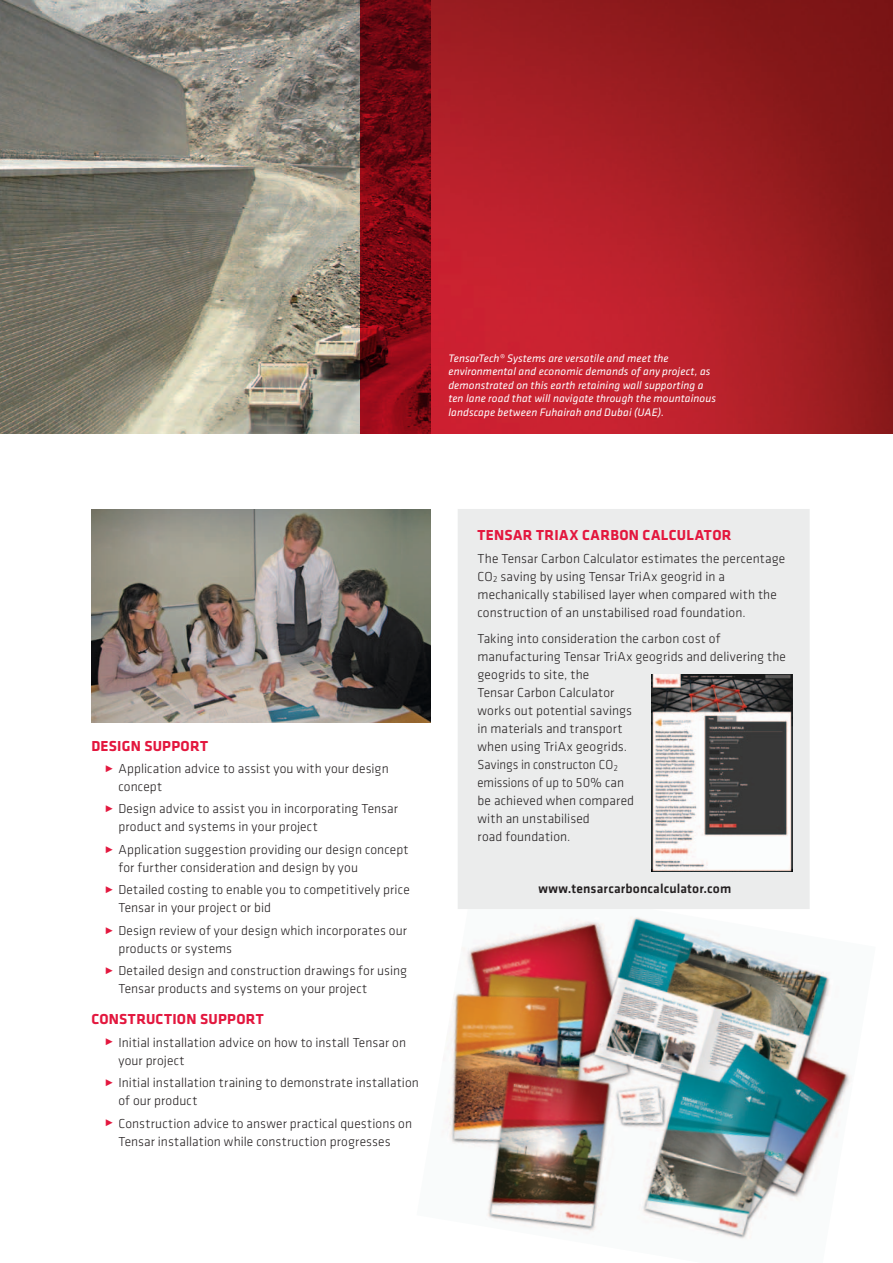
<style>
.page{position:relative;width:893px;height:1263px;background:#fff}
.page>*{position:absolute;margin:0;border:0;box-sizing:border-box;transform-origin:0 0}
.t1{font:700 15px "Klavika";letter-spacing:.015em;color:#e3173e}
.t2{font:300 13.5px/18px "Klavika";letter-spacing:.005em;color:#231f20}
.t3{font:500 13.5px "Klavika";letter-spacing:.01em;color:#231f20}
.t4{font:italic 11.25px/13.5px "Klavika";letter-spacing:.01em;color:#fff}
.s1{color:#e3173e}
</style>
<div class="page">
<img style="left:446px;top:917px;width:404px;height:322px">
<img style="left:430px;top:0;width:463px;height:434px">
<img style="left:91px;top:510px;width:339px;height:212px">
<img style="left:0;top:0;width:360px;height:434px">
<svg style="left:360px;top:0;width:70px;height:434px;background:#730712"></svg>
<div style="left:458px;top:509px;width:352px;height:400px;background:#ebecec"></div>
<img style="left:651px;top:674px;width:141px;height:198px">
<p class="t4" style="left:448px;top:351px;width:269px">TensarTech® Systems are versatile and meet the environmental and economic demands of any project, as demonstrated on this earth retaining wall supporting a ten lane road that will navigate through the mountainous landscape between Fuhairah and Dubai (UAE).</p>
<p class="t1" style="left:91px;top:735px;width:118px">DESIGN SUPPORT</p>
<p class="t2" style="left:118px;top:759px;width:272px;text-indent:-14px"><span class="s1">˴</span> Application advice to assist you with your design concept</p>
<p class="t2" style="left:118px;top:800px;width:281px;text-indent:-14px"><span class="s1">˴</span> Design advice to assist you in incorporating Tensar product and systems in your project</p>
<p class="t2" style="left:118px;top:840px;width:292px;text-indent:-14px"><span class="s1">˴</span> Application suggestion providing our design concept for further consideration and design by you</p>
<p class="t2" style="left:118px;top:881px;width:293px;text-indent:-14px"><span class="s1">˴</span> Detailed costing to enable you to competitively price<br>Tensar in your project or bid</p>
<p class="t2" style="left:118px;top:921px;width:290px;text-indent:-14px"><span class="s1">˴</span> Design review of your design which incorporates our products or systems</p>
<p class="t2" style="left:118px;top:962px;width:290px;text-indent:-14px"><span class="s1">˴</span> Detailed design and construction drawings for using<br>Tensar products and systems on your project</p>
<p class="t1" style="left:91px;top:1008px;width:174px">CONSTRUCTION SUPPORT</p>
<p class="t2" style="left:118px;top:1033px;width:289px;text-indent:-14px"><span class="s1">˴</span> Initial installation advice on how to install Tensar on your project</p>
<p class="t2" style="left:118px;top:1073px;width:302px;text-indent:-14px"><span class="s1">˴</span> Initial installation training to demonstrate installation of our product</p>
<p class="t2" style="left:105px;top:1114px;width:309px;text-align:center"><span class="s1">˴</span> Construction advice to answer practical questions on<br>Tensar installation while construction progresses</p>
<p class="t1" style="left:477px;top:524px;width:11px">TENSAR</p>
<p class="t1" style="left:536px;top:524px;width:10px">TRIA</p>
<p class="t1" style="left:569px;top:524px;width:23px">X CARBON</p>
<p class="t1" style="left:642px;top:524px;width:10px">CALCULATOR</p>
<p class="t2" style="left:477px;top:549px;width:309px">The Tensar Carbon Calculator estimates the percentage CO<sub>2</sub> saving by using Tensar TriAx geogrid in a mechanically stabilised layer when compared with the construction of an unstabilised road foundation.</p>
<p class="t2" style="left:477px;top:629px;width:310px">Taking into consideration the carbon cost of manufacturing Tensar TriAx geogrids and delivering the geogrids to site, the<br>Tensar Carbon Calculator<br>works out potential savings<br>in materials and transport<br>when using TriAx geogrids.<br>Savings in constructon CO<sub>2<br></sub>emissions of up to 50% can<br>be achieved when compared<br>with an unstabilised<br>road foundation.</p>
<p class="t3" style="left:538px;top:879px;width:194px">www.tensarcarboncalculator.com</p>
</div>
